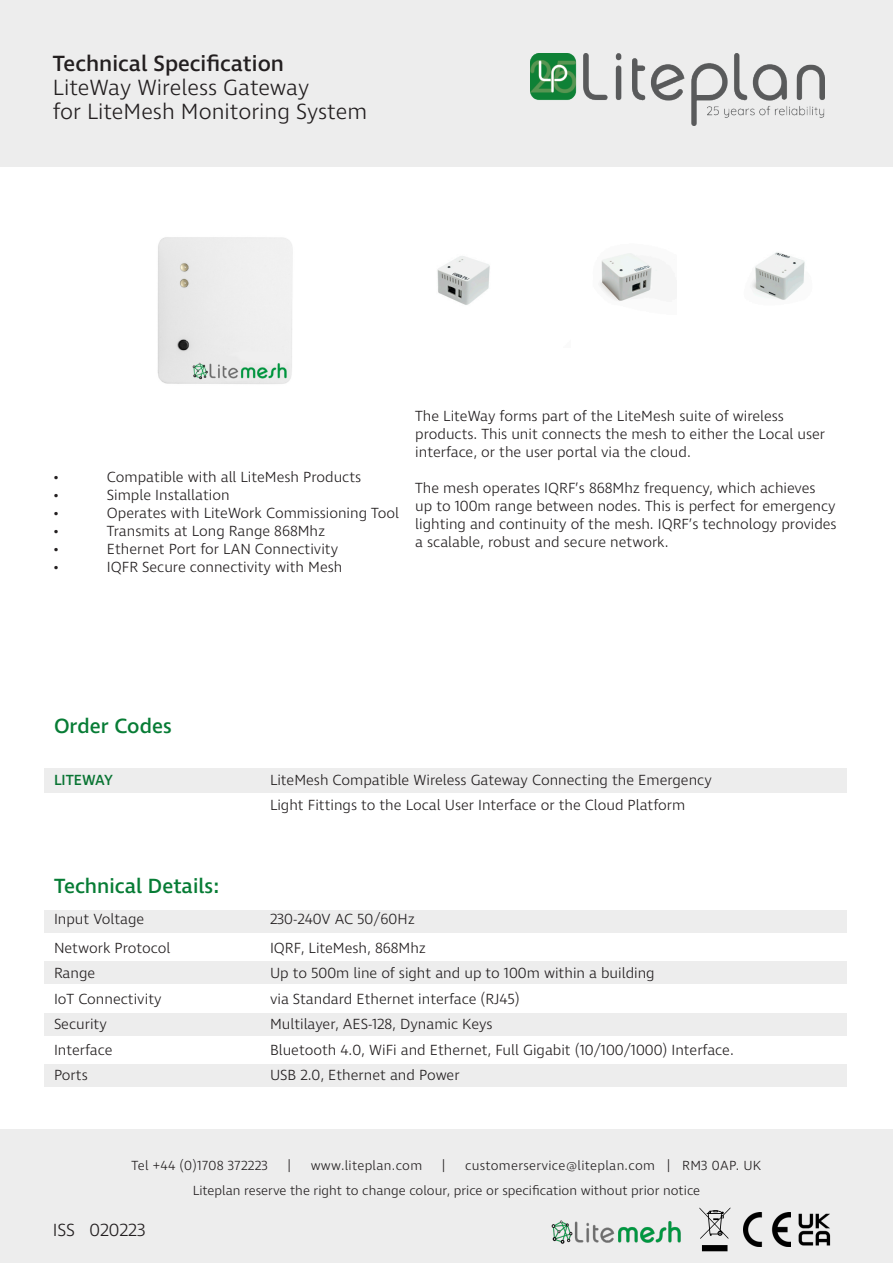
<style>
.page{position:relative;width:893px;height:1263px;background:#fff}
.page>*{position:absolute;margin:0;border:0;box-sizing:border-box;transform-origin:0 0}
.t1{font:300 22.5px "Ingra";color:#231f20}
.t2{font:500 22.5px "Ingra";color:#231f20}
.t3{font:500 21px "Ingra";color:#077c35}
.t4{font:300 18px "Ingra";color:#231f20}
.t5{font:300 15px/18px "Ingra";color:#231f20}
.t6{font:500 15px "Ingra";color:#077c35}
.t7{font:300 13.5px "Ingra";color:#231f20}
.t8{font:300 13.5px "Ingra";letter-spacing:.02em;color:#231f20}
</style>
<div class="page">
<div style="left:0;top:0;width:893px;height:167px;background:#ededed"></div>
<div style="left:44px;top:1065px;width:802px;height:22px;background:#ededed"></div>
<div style="left:44px;top:1013px;width:802px;height:23px;background:#ededed"></div>
<div style="left:44px;top:961px;width:802px;height:23px;background:#ededed"></div>
<div style="left:44px;top:910px;width:802px;height:22px;background:#ededed"></div>
<img style="left:157px;top:237px;width:136px;height:147px">
<img style="left:531px;top:53px;width:293px;height:72px">
<div style="left:0;top:1129px;width:893px;height:134px;background:#ededed"></div>
<img style="left:599px;top:253px;width:59px;height:48px">
<svg style="left:699px;top:1207px;width:31px;height:44px"></svg>
<img style="left:743px;top:1213px;width:48px;height:33px">
<div style="left:44px;top:768px;width:802px;height:24px;background:#ededed"></div>
<img style="left:551px;top:1220px;width:130px;height:24px">
<img style="left:437px;top:256px;width:53px;height:49px">
<img style="left:751px;top:252px;width:54px;height:48px">
<img style="left:799px;top:1214px;width:32px;height:31px">
<p class="t2" style="left:53px;top:50px;width:233px">Technical Specification</p>
<p class="t1" style="left:53px;top:74px;width:258px">LiteWay Wireless Gateway</p>
<p class="t1" style="left:53px;top:98px;width:316px">for LiteMesh Monitoring System</p>
<p class="t5" style="left:53px;top:469px;width:8px">•</p>
<p class="t5" style="left:107px;top:469px;width:256px">Compatible with all LiteMesh Products</p>
<p class="t5" style="left:53px;top:487px;width:8px">•</p>
<p class="t5" style="left:107px;top:487px;width:124px">Simple Installation</p>
<p class="t5" style="left:53px;top:505px;width:8px">•</p>
<p class="t5" style="left:107px;top:505px;width:294px">Operates with LiteWork Commissioning Tool</p>
<p class="t5" style="left:53px;top:523px;width:8px">•</p>
<p class="t5" style="left:107px;top:523px;width:220px">Transmits at Long Range 868Mhz</p>
<p class="t5" style="left:53px;top:541px;width:8px">•</p>
<p class="t5" style="left:107px;top:541px;width:233px">Ethernet Port for LAN Connectivity</p>
<p class="t5" style="left:53px;top:559px;width:8px">•</p>
<p class="t5" style="left:107px;top:559px;width:237px">IQFR Secure connectivity with Mesh</p>
<p class="t5" style="left:415px;top:407px;width:411px">The LiteWay forms part of the LiteMesh suite of wireless products. This unit connects the mesh to either the Local user interface, or the user portal via the cloud.</p>
<p class="t5" style="left:415px;top:479px;width:423px">The mesh operates IQRF’s 868Mhz frequency, which achieves<br>up to 100m range between nodes. This is perfect for emergency lighting and continuity of the mesh. IQRF’s technology provides a scalable, robust and secure network.</p>
<p class="t3" style="left:54px;top:713px;width:119px">Order Codes</p>
<p class="t6" style="left:54px;top:771px;width:60px">LITEWAY</p>
<p class="t5" style="left:270px;top:772px;width:443px">LiteMesh Compatible Wireless Gateway Connecting the Emergency</p>
<p class="t5" style="left:270px;top:796px;width:417px">Light Fittings to the Local User Interface or the Cloud Platform</p>
<p class="t3" style="left:54px;top:873px;width:167px">Technical Details:</p>
<p class="t5" style="left:54px;top:911px;width:92px">Input Voltage</p>
<p class="t5" style="left:270px;top:911px;width:146px">230-240V AC 50/60Hz</p>
<p class="t5" style="left:54px;top:940px;width:118px">Network Protocol</p>
<p class="t5" style="left:270px;top:940px;width:157px">IQRF, LiteMesh, 868Mhz</p>
<p class="t5" style="left:54px;top:965px;width:43px">Range</p>
<p class="t5" style="left:270px;top:965px;width:386px">Up to 500m line of sight and up to 100m within a building</p>
<p class="t5" style="left:54px;top:991px;width:109px">IoT Connectivity</p>
<p class="t5" style="left:270px;top:991px;width:251px">via Standard Ethernet interface (RJ45)</p>
<p class="t5" style="left:54px;top:1016px;width:54px">Security</p>
<p class="t5" style="left:270px;top:1016px;width:224px">Multilayer, AES-128, Dynamic Keys</p>
<p class="t5" style="left:54px;top:1042px;width:60px">Interface</p>
<p class="t5" style="left:270px;top:1042px;width:465px">Bluetooth 4.0, WiFi and Ethernet, Full Gigabit (10/100/1000) Interface.</p>
<p class="t5" style="left:54px;top:1067px;width:35px">Ports</p>
<p class="t5" style="left:270px;top:1067px;width:191px">USB 2.0, Ethernet and Power</p>
<p class="t8" style="left:132px;top:1157px;width:138px">Tel +44 (0)1708 372223</p>
<p class="t7" style="left:288px;top:1157px;width:4px">|</p>
<p class="t8" style="left:311px;top:1157px;width:113px">www.liteplan.com</p>
<p class="t7" style="left:442px;top:1157px;width:4px">|</p>
<p class="t8" style="left:465px;top:1157px;width:298px">customerservice@liteplan.com | RM3 0AP. UK</p>
<p class="t4" style="left:53px;top:1218px;width:94px">ISS 020223</p>
<p class="t7" style="left:193px;top:1182px;width:509px">Liteplan reserve the right to change colour, price or specification without prior notice</p>
</div>
